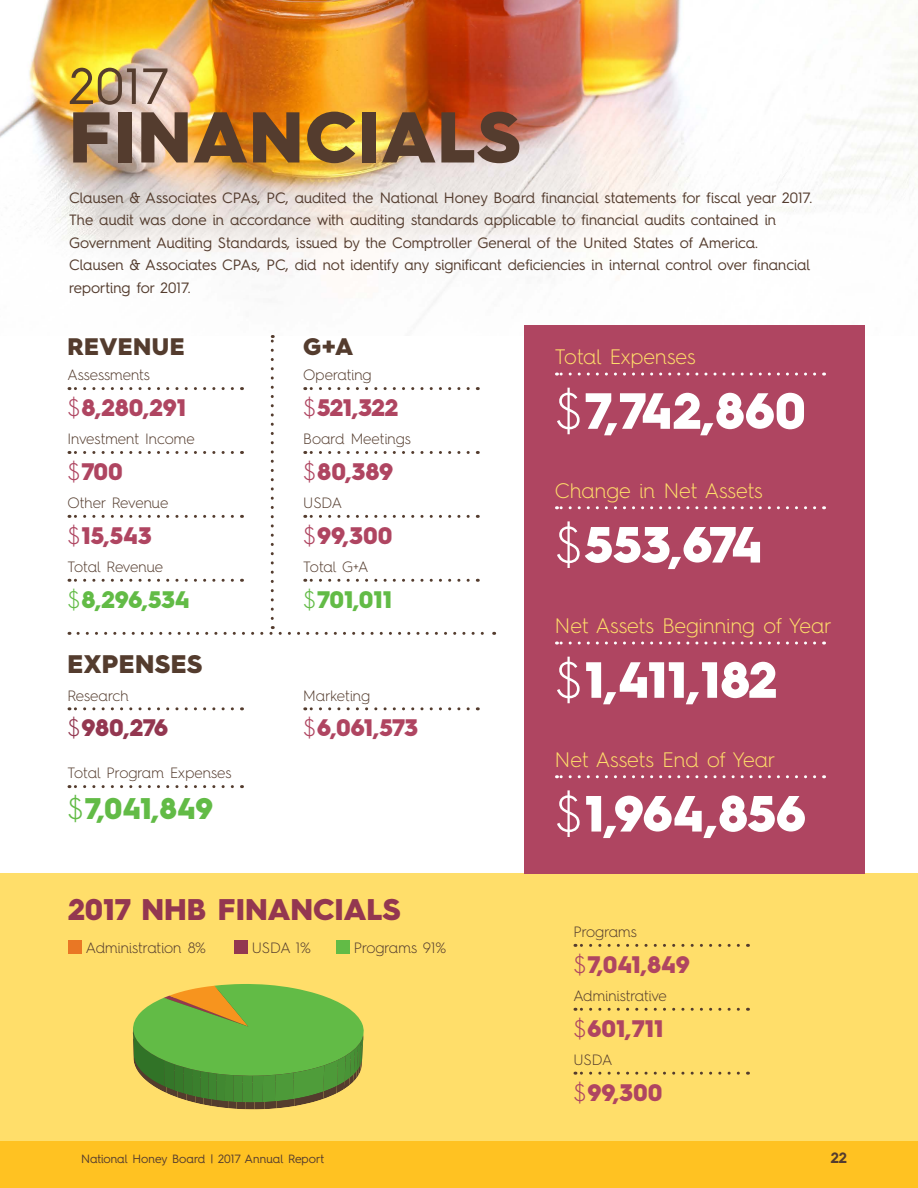
<style>
.page{position:relative;width:918px;height:1188px;background:#fff}
.page>*{position:absolute;margin:0;border:0;box-sizing:border-box;transform-origin:0 0}
.t1{font:900 72px "Hurme Geometric Sans 4";letter-spacing:.02em;color:#543c2e}
.t2{font:900 51px "Hurme Geometric Sans 4";color:#fff}
.t3{font:51px "Hurme Geometric Sans 4";color:#543c2e}
.t4{font:900 30px "Hurme Geometric Sans 4";color:#933750}
.t5{font:900 30px "Hurme Geometric Sans 4";letter-spacing:-.01em;color:#62bb46}
.t6{font:900 25.5px "Hurme Geometric Sans 4";letter-spacing:.02em;color:#543c2e}
.t7{font:900 24px "Hurme Geometric Sans 4";color:#af4561}
.t8{font:900 24px "Hurme Geometric Sans 4";color:#62bb46}
.t9{font:900 24px "Hurme Geometric Sans 4";letter-spacing:.02em;color:#543c2e}
.t10{font:900 24px "Hurme Geometric Sans 4";letter-spacing:-.02em;color:#933750}
.t11{font:300 21px "Hurme Geometric Sans 4";color:#ffde6a}
.t12{font:15px/22.5px "Hurme Geometric Sans 4";color:#543c2e}
.t13{font:300 15px "Hurme Geometric Sans 4";color:#543c2e}
.t14{font:700 15px "Hurme Geometric Sans 4";color:#543c2e}
.t15{font:12px "Hurme Geometric Sans 4";color:#543c2e}
.s1{font-weight:300}
</style>
<div class="page">
<div style="left:0;top:1134px;width:918px;height:54px;background:#ffc222"></div>
<img style="left:0;top:0;width:918px;height:336px">
<div style="left:0;top:873px;width:918px;height:268px;background:#ffde6a"></div>
<div style="left:524px;top:326px;width:340px;height:548px;background:#af4561"></div>
<svg style="left:69px;top:387px;width:163px;height:3px"></svg>
<svg style="left:69px;top:451px;width:163px;height:3px"></svg>
<svg style="left:69px;top:515px;width:163px;height:3px"></svg>
<svg style="left:69px;top:579px;width:163px;height:3px"></svg>
<svg style="left:556px;top:373px;width:259px;height:3px"></svg>
<svg style="left:556px;top:506px;width:259px;height:3px"></svg>
<svg style="left:556px;top:642px;width:259px;height:3px"></svg>
<svg style="left:556px;top:775px;width:259px;height:3px"></svg>
<svg style="left:305px;top:387px;width:163px;height:3px"></svg>
<svg style="left:305px;top:451px;width:163px;height:3px"></svg>
<svg style="left:305px;top:515px;width:163px;height:3px"></svg>
<svg style="left:69px;top:707px;width:163px;height:3px"></svg>
<svg style="left:305px;top:707px;width:163px;height:3px"></svg>
<svg style="left:69px;top:785px;width:163px;height:3px"></svg>
<svg style="left:271px;top:335px;width:3px;height:283px"></svg>
<svg style="left:78px;top:626px;width:417px;height:9px"></svg>
<svg style="left:575px;top:944px;width:163px;height:3px"></svg>
<svg style="left:575px;top:1008px;width:163px;height:3px"></svg>
<svg style="left:575px;top:1072px;width:163px;height:3px"></svg>
<svg style="left:305px;top:579px;width:163px;height:3px"></svg>
<svg style="left:132px;top:984px;width:232px;height:125px"></svg>
<div style="left:68px;top:941px;width:14px;height:13px;background:#e97724"></div>
<div style="left:234px;top:941px;width:14px;height:13px;background:#933750"></div>
<div style="left:336px;top:941px;width:14px;height:13px;background:#62bb46"></div>
<h2 class="t3" style="left:69px;top:50px;width:102px">2017</h2>
<h1 class="t1" style="left:69px;top:87px;width:453px">FINANCIALS</h1>
<p class="t12" style="left:69px;top:186px;width:745px">Clausen &amp; Associates CPAs, PC, audited the National Honey Board financial statements for fiscal year 2017.<br>The audit was done in accordance with auditing standards applicable to financial audits contained in Government Auditing Standards, issued by the Comptroller General of the United States of America.<br>Clausen &amp; Associates CPAs, PC, did not identify any significant deficiencies in internal control over financial reporting for 2017.</p>
<h3 class="t9" style="left:68px;top:329px;width:119px">REVENUE</h3>
<p class="t13" style="left:68px;top:365px;width:84px">Assessments</p>
<h3 class="t7" style="left:68px;top:391px;width:120px"><span class="s1">$</span>8,280,291</h3>
<p class="t13" style="left:68px;top:429px;width:129px">Investment Income</p>
<h3 class="t7" style="left:68px;top:455px;width:57px"><span class="s1">$</span>700</h3>
<p class="t13" style="left:68px;top:493px;width:102px">Other Revenue</p>
<h3 class="t7" style="left:68px;top:519px;width:86px"><span class="s1">$</span>15,543</h3>
<p class="t13" style="left:68px;top:557px;width:97px">Total Revenue</p>
<h3 class="t8" style="left:68px;top:583px;width:124px"><span class="s1">$</span>8,296,534</h3>
<h3 class="t6" style="left:68px;top:646px;width:136px">EXPENSES</h3>
<p class="t13" style="left:68px;top:685px;width:63px">Research</p>
<h3 class="t10" style="left:68px;top:711px;width:102px"><span class="s1">$</span>980,276</h3>
<p class="t13" style="left:68px;top:763px;width:165px">Total Program Expenses</p>
<h3 class="t5" style="left:68px;top:788px;width:147px"><span class="s1">$</span>7,041,849</h3>
<h3 class="t9" style="left:303px;top:329px;width:52px">G+A</h3>
<p class="t13" style="left:303px;top:365px;width:70px">Operating</p>
<h3 class="t7" style="left:303px;top:391px;width:96px"><span class="s1">$</span>521,322</h3>
<p class="t13" style="left:303px;top:429px;width:109px">Board Meetings</p>
<h3 class="t7" style="left:303px;top:455px;width:91px"><span class="s1">$</span>80,389</h3>
<p class="t13" style="left:303px;top:493px;width:40px">USDA</p>
<h3 class="t7" style="left:303px;top:519px;width:91px"><span class="s1">$</span>99,300</h3>
<p class="t13" style="left:303px;top:557px;width:67px">Total G+A</p>
<h3 class="t8" style="left:303px;top:583px;width:90px"><span class="s1">$</span>701,011</h3>
<p class="t13" style="left:303px;top:685px;width:68px">Marketing</p>
<h3 class="t7" style="left:303px;top:711px;width:116px"><span class="s1">$</span>6,061,573</h3>
<h3 class="t4" style="left:68px;top:888px;width:334px">2017 NHB FINANCIALS</h3>
<p class="t13" style="left:86px;top:938px;width:122px">Administration 8%</p>
<p class="t13" style="left:252px;top:938px;width:61px">USDA 1%</p>
<p class="t13" style="left:354px;top:938px;width:94px">Programs 91%</p>
<h3 class="t11" style="left:555px;top:342px;width:142px">Total Expenses</h3>
<h2 class="t2" style="left:555px;top:375px;width:252px"><span class="s1">$</span>7,742,860</h2>
<h3 class="t11" style="left:555px;top:476px;width:209px">Change in Net Assets</h3>
<h2 class="t2" style="left:555px;top:509px;width:209px"><span class="s1">$</span>553,674</h2>
<h3 class="t11" style="left:555px;top:611px;width:278px">Net Assets Beginning of Year</h3>
<h2 class="t2" style="left:555px;top:644px;width:224px"><span class="s1">$</span>1,411,182</h2>
<h3 class="t11" style="left:555px;top:745px;width:222px">Net Assets End of Year</h3>
<h2 class="t2" style="left:555px;top:778px;width:252px"><span class="s1">$</span>1,964,856</h2>
<p class="t13" style="left:573px;top:922px;width:65px">Programs</p>
<h3 class="t7" style="left:573px;top:948px;width:118px"><span class="s1">$</span>7,041,849</h3>
<p class="t13" style="left:573px;top:986px;width:95px">Administrative</p>
<h3 class="t7" style="left:573px;top:1012px;width:91px"><span class="s1">$</span>601,711</h3>
<p class="t13" style="left:573px;top:1049px;width:40px">USDA</p>
<h3 class="t7" style="left:573px;top:1076px;width:91px"><span class="s1">$</span>99,300</h3>
<p class="t15" style="left:81px;top:1150px;width:245px">National Honey Board | 2017 Annual Report</p>
<p class="t14" style="left:831px;top:1147px;width:18px">22</p>
</div>
